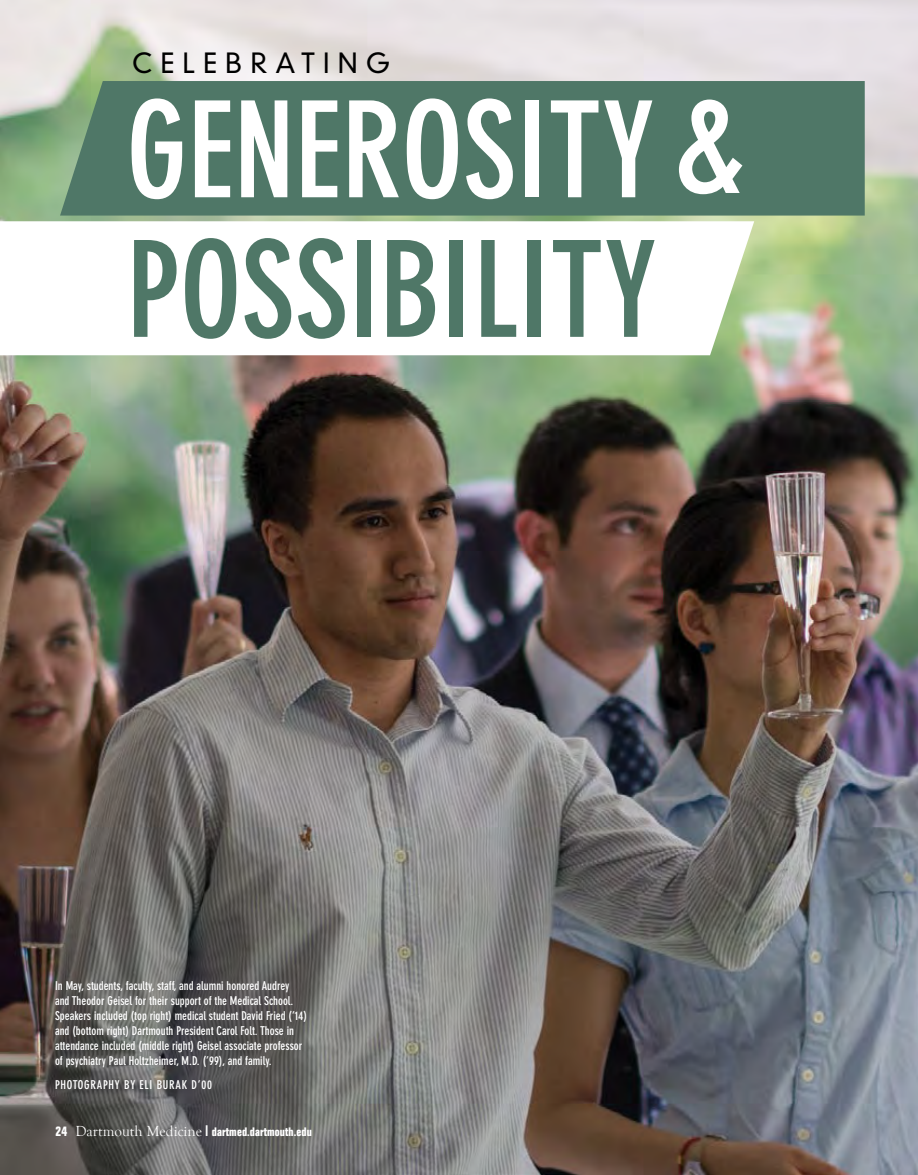
<style>
.page{position:relative;width:918px;height:1175px;background:#fff}
.page>*{position:absolute;margin:0;border:0;box-sizing:border-box;transform-origin:0 0}
.t1{font:700 condensed 131.55px/139.5px "DIN Neuzeit Grotesk";color:#4f7767}
.t2{font:300 27px "DIN Neuzeit Grotesk";letter-spacing:.3em;color:#000}
.t3{font:700 condensed 12px/15px "DIN Neuzeit Grotesk";color:#fff}
.t4{font:700 condensed 12px "Folio";letter-spacing:.01em;color:#fff}
.t5{font:700 condensed 12px "DIN Neuzeit Grotesk";letter-spacing:.06em;color:#fff}
.s1{color:#fff}
.s2{font-size:137.25px;color:#fff}
.s3{font-size:13.5px}
.s4{font-family:"Goudy Old Style T";font-weight:400;font-stretch:normal;font-size:15px}
.s5{font-size:15px}
</style>
<div class="page">
<img style="left:0;top:0;width:918px;height:1174px">
<svg style="left:0;top:221px;width:754px;height:134px"></svg>
<div style="left:60px;top:81px;width:805px;height:134px;background:#4f7767"></div>
<h2 class="t2" style="left:132px;top:47px;width:259px">CELEBRATING</h2>
<h1 class="t1" style="left:127px;top:82px;width:619px"><span class="s1">Generosity</span> <span class="s2">&amp;<br></span>Possibility</h1>
<p class="t3" style="left:55px;top:978px;width:253px">In May, students, faculty, staff, and alumni honored Audrey<br>and Theodor Geisel for their support of the Medical School.<br>Speakers included (top right) medical student David Fried (’14) and (bottom right) Dartmouth President Carol Folt. Those in attendance included (middle right) Geisel associate professor of psychiatry Paul Holtzheimer, M.D. (’99), and family.</p>
<p class="t5" style="left:55px;top:1078px;width:158px">photography by eli burak d’00</p>
<p class="t4" style="left:56px;top:1125px;width:258px"><span class="s3">24</span> <span class="s4">Dartmouth Medicine</span> <span class="s5">|</span> dartmed.dartmouth.edu</p>
</div>
